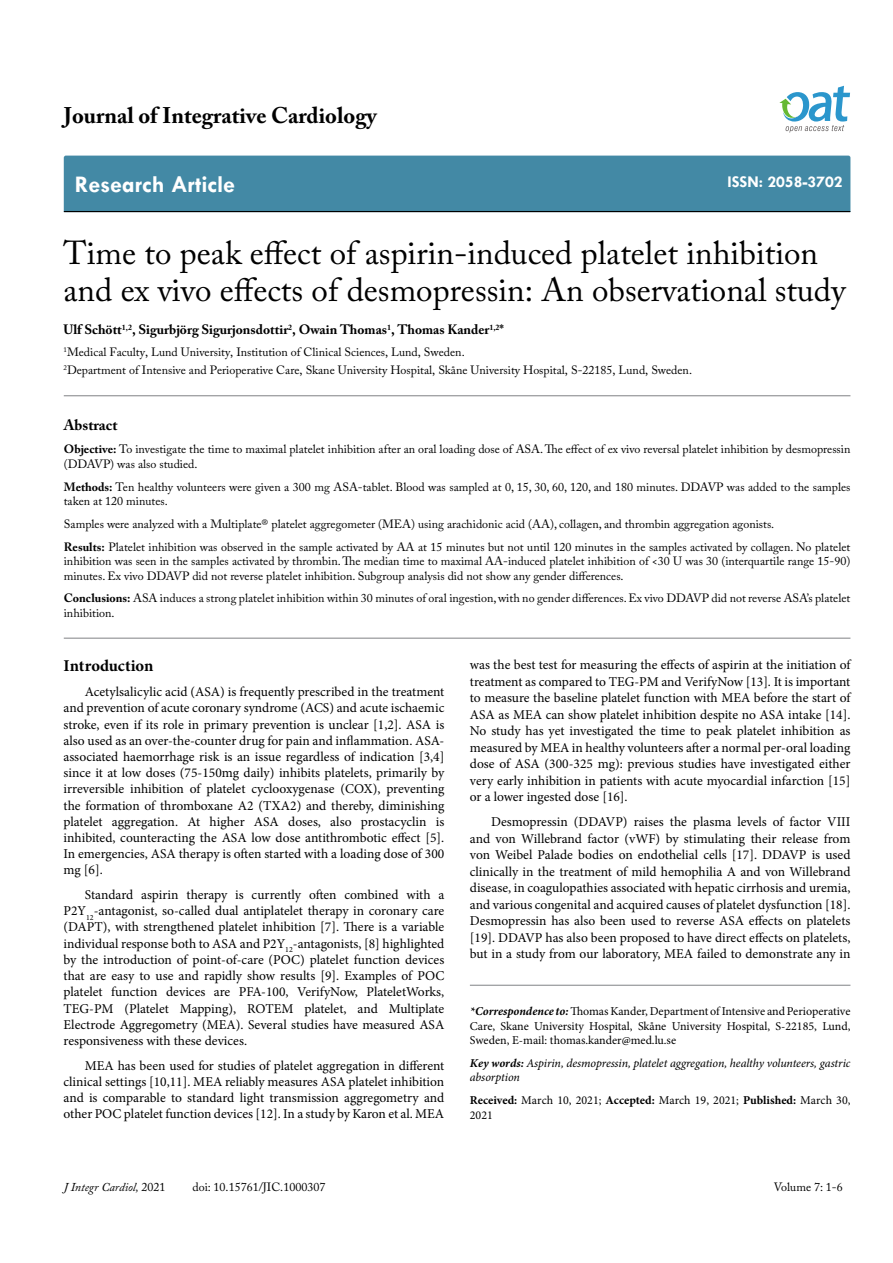
<style>
.page{position:relative;width:893px;height:1263px;background:#fff}
.page>*{position:absolute;margin:0;border:0;box-sizing:border-box;transform-origin:0 0}
.t1{font:33px/37.5px "Adobe Caslon Pro";color:#000}
.t2{font:700 24px "Tw Cen";color:#fff}
.t3{font:700 22.5px "Adobe Caslon Pro";color:#000}
.t4{font:700 16.5px "Tw Cen";color:#fff}
.t5{font:700 16.5px "Minion Pro";letter-spacing:-.005em;color:#000}
.t6{font:700 15px "Adobe Caslon Pro";color:#000}
.t7{font:13.5px/16.2px "Minion Pro";color:#000;text-align:justify}
.t8{font:700 13.5px "Adobe Caslon Pro";color:#000}
.t9{font:12px/14.4px "Adobe Caslon Pro";color:#000}
.t10{font:12px/14.4px "Minion Pro";color:#000;text-align:justify}
.t11{font:italic 12px/14.4px "Minion Pro";letter-spacing:-.01em;color:#000}
.t12{font:italic 12px "Adobe Caslon Pro";color:#000}
.s1{font-weight:700}
.s2{font-weight:700;font-style:italic}
.s3{font-style:normal}
</style>
<div class="page">
<div style="left:64px;top:156px;width:786px;height:55px;background:#4389a5"></div>
<hr style="left:64px;top:211px;width:786px;height:1px;background:#000">
<svg style="left:779px;top:86px;width:71px;height:47px"></svg>
<hr style="left:64px;top:638px;width:786px;height:1px;background:#808285">
<hr style="left:64px;top:395px;width:786px;height:1px;background:#808285">
<hr style="left:470px;top:985px;width:380px;height:1px;background:#808285">
<h3 class="t3" style="left:64px;top:102px;width:314px">Journal of Integrative Cardiology</h3>
<h2 class="t2" style="left:75px;top:170px;width:162px">Research Article</h2>
<p class="t4" style="left:727px;top:172px;width:117px">ISSN: 2058-3702</p>
<h1 class="t1" style="left:64px;top:233px;width:783px">Time to peak effect of aspirin-induced platelet inhibition and ex vivo effects of desmopressin: An observational study</h1>
<p class="t8" style="left:64px;top:322px;width:442px">Ulf Schött<sup>1,2</sup>, Sigurbjörg Sigurjonsdottir<sup>2</sup>, Owain Thomas<sup>1</sup>, Thomas Kander<sup>1,2</sup>*</p>
<p class="t9" style="left:64px;top:343px;width:630px;line-height:18px"><sup>1</sup>Medical Faculty, Lund University, Institution of Clinical Sciences, Lund, Sweden.<br><sup>2</sup>Department of Intensive and Perioperative Care, Skane University Hospital, Skåne University Hospital, S-22185, Lund, Sweden.</p>
<p class="t6" style="left:64px;top:416px;width:55px">Abstract</p>
<p class="t9" style="left:64px;top:442px;width:788px"><span class="s1">Objective:</span> To investigate the time to maximal platelet inhibition after an oral loading dose of ASA. The effect of ex vivo reversal platelet inhibition by desmopressin (DDAVP) was also studied.</p>
<p class="t9" style="left:64px;top:479px;width:788px"><span class="s1">Methods:</span> Ten healthy volunteers were given a 300 mg ASA-tablet. Blood was sampled at 0, 15, 30, 60, 120, and 180 minutes. DDAVP was added to the samples taken at 120 minutes.</p>
<p class="t9" style="left:64px;top:512px;width:788px;line-height:23px">Samples were analyzed with a Multiplate® platelet aggregometer (MEA) using arachidonic acid (AA), collagen, and thrombin aggregation agonists.<br><span class="s1">Results:</span> Platelet inhibition was observed in the sample activated by AA at 15 minutes but not until 120 minutes in the samples activated by collagen. No platelet</p>
<p class="t9" style="left:64px;top:554px;width:788px">inhibition was seen in the samples activated by thrombin. The median time to maximal AA-induced platelet inhibition of &lt;30 U was 30 (interquartile range 15-90) minutes. Ex vivo DDAVP did not reverse platelet inhibition. Subgroup analysis did not show any gender differences.</p>
<p class="t9" style="left:64px;top:591px;width:788px"><span class="s1">Conclusions:</span> ASA induces a strong platelet inhibition within 30 minutes of oral ingestion, with no gender differences. Ex vivo DDAVP did not reverse ASA’s platelet inhibition.</p>
<p class="t5" style="left:64px;top:654px;width:91px">Introduction</p>
<p class="t7" style="left:64px;top:684px;width:382px;text-indent:21px">Acetylsalicylic acid (ASA) is frequently prescribed in the treatment and prevention of acute coronary syndrome (ACS) and acute ischaemic stroke, even if its role in primary prevention is unclear [1,2]. ASA is also used as an over-the-counter drug for pain and inflammation. ASA&shy;associated haemorrhage risk is an issue regardless of indication [3,4] since it at low doses (75-150mg daily) inhibits platelets, primarily by irreversible inhibition of platelet cyclooxygenase (COX), preventing the formation of thromboxane A2 (TXA2) and thereby, diminishing platelet aggregation. At higher ASA doses, also prostacyclin is inhibited, counteracting the ASA low dose antithrombotic effect [5].<br>In emergencies, ASA therapy is often started with a loading dose of 300 mg [6].</p>
<p class="t7" style="left:64px;top:887px;width:382px;text-indent:21px">Standard aspirin therapy is currently often combined with a P2Y<sub>12</sub>-antagonist, so-called dual antiplatelet therapy in coronary care (DAPT), with strengthened platelet inhibition [7]. There is a variable individual response both to ASA and P2Y<sub>12</sub>-antagonists, [8] highlighted by the introduction of point-of-care (POC) platelet function devices that are easy to use and rapidly show results [9]. Examples of POC platelet function devices are PFA-100, VerifyNow, PlateletWorks, TEG-PM (Platelet Mapping), ROTEM platelet, and Multiplate Electrode Aggregometry (MEA). Several studies have measured ASA responsiveness with these devices.</p>
<p class="t7" style="left:64px;top:1057px;width:382px;text-indent:21px">MEA has been used for studies of platelet aggregation in different clinical settings [10,11]. MEA reliably measures ASA platelet inhibition and is comparable to standard light transmission aggregometry and other POC platelet function devices [12]. In a study by Karon et al. MEA</p>
<p class="t7" style="left:470px;top:657px;width:382px">was the best test for measuring the effects of aspirin at the initiation of treatment as compared to TEG-PM and VerifyNow [13]. It is important to measure the baseline platelet function with MEA before the start of ASA as MEA can show platelet inhibition despite no ASA intake [14].<br>No study has yet investigated the time to peak platelet inhibition as measured by MEA in healthy volunteers after a normal per-oral loading dose of ASA (300-325 mg): previous studies have investigated either very early inhibition in patients with acute myocardial infarction [15] or a lower ingested dose [16].</p>
<p class="t7" style="left:470px;top:814px;width:382px;text-indent:21px">Desmopressin (DDAVP) raises the plasma levels of factor VIII and von Willebrand factor (vWF) by stimulating their release from von Weibel Palade bodies on endothelial cells [17]. DDAVP is used clinically in the treatment of mild hemophilia A and von Willebrand disease, in coagulopathies associated with hepatic cirrhosis and uremia, and various congenital and acquired causes of platelet dysfunction [18].<br>Desmopressin has also been used to reverse ASA effects on platelets [19]. DDAVP has also been proposed to have direct effects on platelets, but in a study from our laboratory, MEA failed to demonstrate any in</p>
<p class="t10" style="left:470px;top:1004px;width:382px"><span class="s2">*Correspondence to:</span> Thomas Kander, Department of Intensive and Perioperative Care, Skane University Hospital, Skåne University Hospital, S-22185, Lund, Sweden, E-mail: thomas.kander@med.lu.se</p>
<p class="t11" style="left:470px;top:1056px;width:382px"><span class="s1">Key words:</span> Aspirin, desmopressin, platelet aggregation, healthy volunteers, gastric absorption</p>
<p class="t10" style="left:470px;top:1093px;width:382px"><span class="s1">Received:</span> March 10, 2021; <span class="s1">Accepted:</span> March 19, 2021; <span class="s1">Published:</span> March 30,<br>2021</p>
<p class="t12" style="left:64px;top:1179px;width:103px">J Integr Cardiol, <span class="s3">2021</span></p>
<p class="t9" style="left:192px;top:1179px;width:134px">doi: 10.15761/JIC.1000307</p>
<p class="t9" style="left:774px;top:1180px;width:71px">Volume 7: 1-6</p>
</div>
